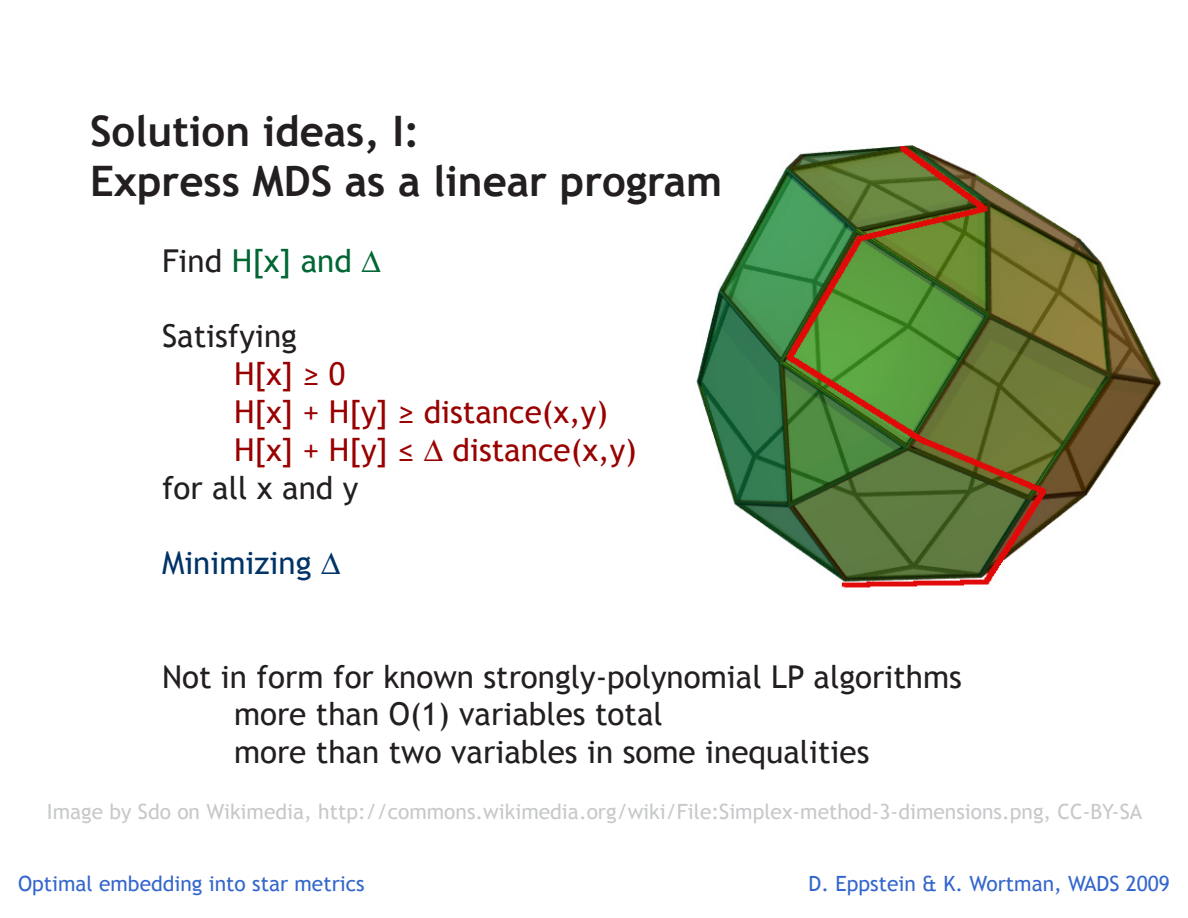
<style>
.page{position:relative;width:1188px;height:918px;background:#fff}
.page>*{position:absolute;margin:0;border:0;box-sizing:border-box;transform-origin:0 0}
.t1{font:700 42px "Trebuchet MS";color:#231f20}
.t2{font:31.5px "Trebuchet MS";color:#231f20}
.t3{font:31.5px "Trebuchet MS";color:#900}
.t4{font:31.5px "Trebuchet MS";color:#063}
.t5{font:31.5px "Trebuchet MS";color:#036}
.t6{font:21px "Trebuchet MS";color:#c7c8ca}
.t7{font:21px "Trebuchet MS";color:#36c}
.s1{color:#231f20}
</style>
<div class="page">
<img style="left:696px;top:145px;width:466px;height:444px">
<p class="t1" style="left:90px;top:105px;width:331px">Solution ideas, I:</p>
<p class="t1" style="left:90px;top:155px;width:634px">Express MDS as a linear program</p>
<p class="t4" style="left:162px;top:242px;width:192px"><span class="s1">Find</span> H[x] and</p>
<p class="t2" style="left:162px;top:318px;width:137px">Satisfying</p>
<p class="t3" style="left:234px;top:356px;width:113px">H[x] ≥ 0</p>
<p class="t3" style="left:234px;top:393px;width:375px">H[x] + H[y] ≥ distance(x,y)</p>
<p class="t3" style="left:234px;top:431px;width:404px">H[x] + H[y] ≤ distance(x,y)</p>
<p class="t2" style="left:162px;top:469px;width:198px">for all x and y</p>
<p class="t5" style="left:162px;top:545px;width:151px">Minimizing</p>
<p class="t2" style="left:162px;top:658px;width:801px">Not in form for known strongly-polynomial LP algorithms</p>
<p class="t2" style="left:234px;top:696px;width:430px">more than O(1) variables total</p>
<p class="t2" style="left:234px;top:734px;width:637px">more than two variables in some inequalities</p>
<p class="t6" style="left:47px;top:799px;width:1097px">Image by Sdo on Wikimedia, http://commons.wikimedia.org/wiki/File:Simplex-method-3-dimensions.png, CC-BY-SA</p>
<p class="t7" style="left:18px;top:872px;width:348px">Optimal embedding into star metrics</p>
<p class="t7" style="left:809px;top:872px;width:363px">D. Eppstein &amp; K. Wortman, WADS 2009</p>
</div>
